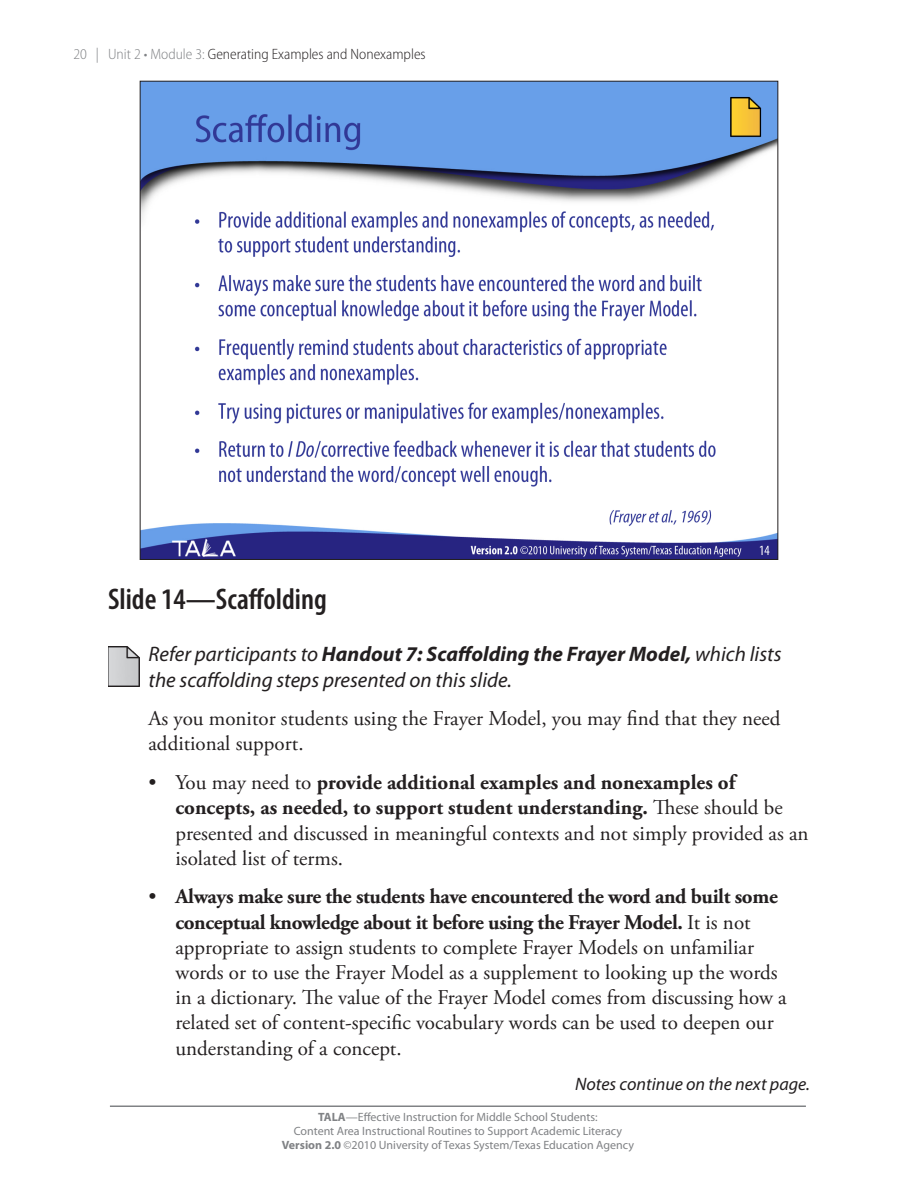
<style>
.page{position:relative;width:918px;height:1188px;background:#fff}
.page>*{position:absolute;margin:0;border:0;box-sizing:border-box;transform-origin:0 0}
.Slide_Name{font:600 condensed 30px "Myriad Pro";color:#231f20}
.Bullets___Numbers{font:21px/25.2px "Adobe Garamond Pro";color:#231f20}
.Directive_Handout{font:italic 21px/25.2px "Myriad Pro";color:#231f20}
.Text{font:21px/25.2px "Adobe Garamond Pro";color:#231f20}
.Notes_Continue{font:italic 18px "Myriad Pro";color:#231f20}
.t1{font:300 semi-condensed 15px "Myriad Pro";color:#231f20}
.t2{font:12px/14.4px "Myriad Pro";color:#808285;text-align:center}
.s1{color:#808285}
.s2{font-weight:700}
</style>
<div class="page">
<hr style="left:110px;top:1106px;width:696px;height:1px;background:#808285">
<img style="left:142px;top:83px;width:634px;height:475px">
<img style="left:108px;top:646px;width:31px;height:40px">
<p class="t1" style="left:74px;top:46px;width:354px"><span class="s1">20 | Unit 2 • Module 3:</span> Generating Examples and Nonexamples</p>
<p class="Slide_Name" style="left:108px;top:583px;width:220px">Slide 14—Scaffolding</p>
<p class="Directive_Handout" style="left:148px;top:642px;width:635px">Refer participants to <span class="s2">Handout 7: Scaffolding the Frayer Model,</span> which lists the scaffolding steps presented on this slide.</p>
<p class="Text" style="left:148px;top:707px;width:633px">As you monitor students using the Frayer Model, you may find that they need additional support.</p>
<p class="Bullets___Numbers" style="left:176px;top:771px;width:635px;text-indent:-27px">• You may need to <span class="s2">provide additional examples and nonexamples of concepts, as needed, to support student understanding.</span> These should be presented and discussed in meaningful contexts and not simply provided as an isolated list of terms.</p>
<p class="Bullets___Numbers" style="left:176px;top:885px;width:613px;text-indent:-27px">• <span class="s2">Always make sure the students have encountered the word and built some conceptual knowledge about it before using the Frayer Model.</span> It is not appropriate to assign students to complete Frayer Models on unfamiliar words or to use the Frayer Model as a supplement to looking up the words in a dictionary. The value of the Frayer Model comes from discussing how a related set of content-specific vocabulary words can be used to deepen our understanding of a concept.</p>
<p class="Notes_Continue" style="left:575px;top:1074px;width:236px">Notes continue on the next page.</p>
<p class="t2" style="left:282px;top:1110px;width:354px"><span class="s2">TALA</span>—Effective Instruction for Middle School Students:<br>Content Area Instructional Routines to Support Academic Literacy<br><span class="s2">Version 2.0</span> ©2010 University of Texas System/Texas Education Agency</p>
</div>
